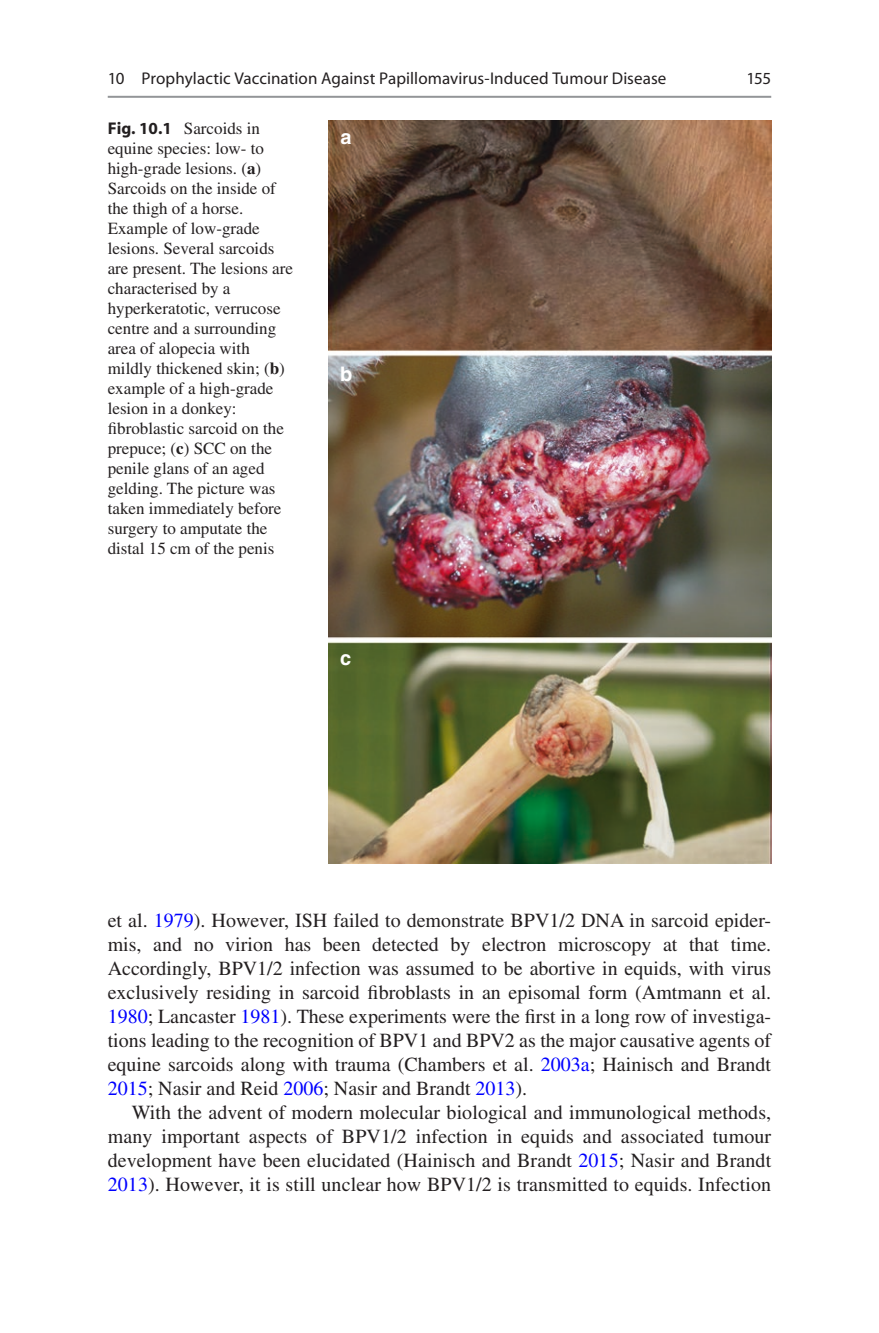
<style>
.page{position:relative;width:879px;height:1333px;background:#fff}
.page>*{position:absolute;margin:0;border:0;box-sizing:border-box;transform-origin:0 0}
.t1{font:20px/24px "Plxlpp Times";color:#231f20;text-align:justify}
.t2{font:700 20px "Ydrrgb Helvetica";color:#fff}
.t3{font:17px/20px "Plxlpp Times";color:#231f20}
.t4{font:17px "Xgscbj Myriad";letter-spacing:.005em;color:#231f20}
.t5{font:17px "Pfllrv Myriad";color:#231f20}
.s1{font-family:"Wcvbfx Myriad";font-weight:700}
.s2{font-family:"Qflrct Times";font-weight:700}
.s3{color:#00f}
</style>
<div class="page">
<img style="left:329px;top:121px;width:442px;height:742px">
<hr style="left:108px;top:96px;width:663px;height:2px;background:#939598">
<p class="t4" style="left:108px;top:70px;width:560px">10 Prophylactic Vaccination Against Papillomavirus-Induced Tumour Disease</p>
<p class="t3" style="left:108px;top:118px;width:187px"><span class="s1">Fig. 10.1</span> Sarcoids in equine species: low- to high-grade lesions. (<span class="s2">a</span>)<br>Sarcoids on the inside of the thigh of a horse.<br>Example of low-grade lesions. Several sarcoids are present. The lesions are characterised by a hyperkeratotic, verrucose centre and a surrounding area of alopecia with mildly thickened skin; (<span class="s2">b</span>) example of a high-grade lesion in a donkey: fibroblastic sarcoid on the prepuce; (<span class="s2">c</span>) SCC on the penile glans of an aged gelding. The picture was taken immediately before surgery to amputate the distal 15 cm of the penis</p>
<p class="t2" style="left:340px;top:124px;width:13px">a</p>
<p class="t2" style="left:340px;top:361px;width:14px">b</p>
<p class="t2" style="left:340px;top:646px;width:13px">c</p>
<p class="t5" style="left:746px;top:70px;width:26px">155</p>
<p class="t1" style="left:108px;top:908px;width:665px">et al. <span class="s3">1979</span>). However, ISH failed to demonstrate BPV1/2 DNA in sarcoid epider&shy;mis, and no virion has been detected by electron microscopy at that time.<br>Accordingly, BPV1/2 infection was assumed to be abortive in equids, with virus exclusively residing in sarcoid fibroblasts in an episomal form (Amtmann et al.<br><span class="s3">1980</span>; Lancaster <span class="s3">1981</span>). These experiments were the first in a long row of investiga&shy;tions leading to the recognition of BPV1 and BPV2 as the major causative agents of equine sarcoids along with trauma (Chambers et al. <span class="s3">2003a</span>; Hainisch and Brandt <span class="s3">2015</span>; Nasir and Reid <span class="s3">2006</span>; Nasir and Brandt <span class="s3">2013</span>).</p>
<p class="t1" style="left:108px;top:1100px;width:665px;text-indent:24px">With the advent of modern molecular biological and immunological methods, many important aspects of BPV1/2 infection in equids and associated tumour development have been elucidated (Hainisch and Brandt <span class="s3">2015</span>; Nasir and Brandt <span class="s3">2013</span>). However, it is still unclear how BPV1/2 is transmitted to equids. Infection</p>
</div>
